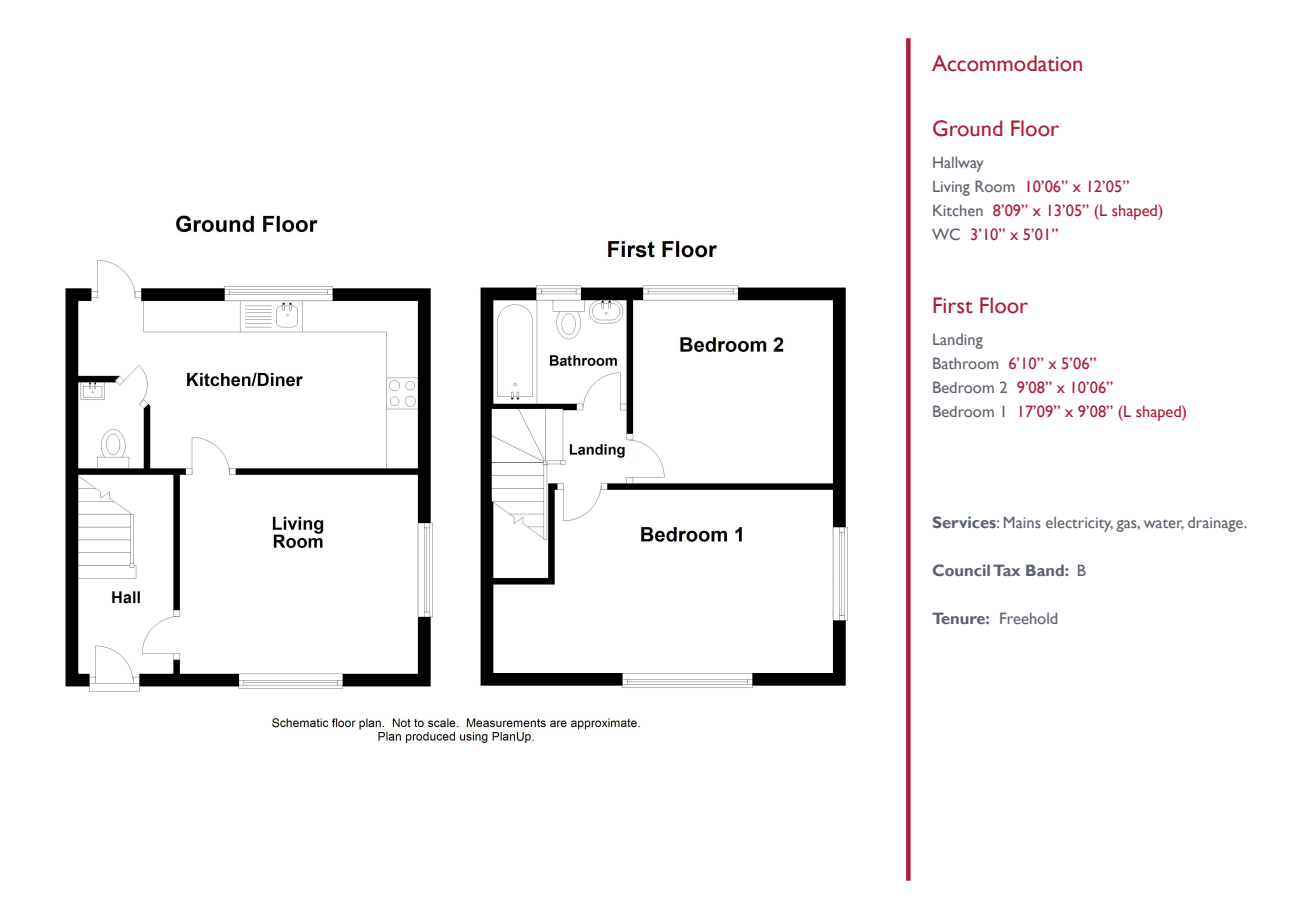
<style>
.page{position:relative;width:1289px;height:919px;background:#fff}
.page>*{position:absolute;margin:0;border:0;box-sizing:border-box;transform-origin:0 0}
.t1{font:22.5px "Gill Sans";color:#ac1d39}
.t2{font:16.5px "Gill Sans";color:#ac1d39}
.t3{font:16.5px "Gill Sans";color:#5b626d}
.t4{font:700 16.5px "Gill Sans";color:#5b626d}
.s1{color:#5b626d}
.s2{font-weight:700}
.s3{font-weight:400}
</style>
<div class="page">
<img style="left:65px;top:214px;width:783px;height:529px">
<svg style="left:906px;top:38px;width:4px;height:842px;fill:#ac1d39"></svg>
<p class="t1" style="left:932px;top:50px;width:153px">Accommodation</p>
<p class="t1" style="left:932px;top:115px;width:128px">Ground Floor</p>
<p class="t3" style="left:932px;top:153px;width:53px">Hallway</p>
<p class="t2" style="left:932px;top:177px;width:199px"><span class="s1">Living Room</span> 10’06” x 12’05”</p>
<p class="t2" style="left:932px;top:201px;width:233px"><span class="s1">Kitchen</span> 8’09” x 13’05” (L shaped)</p>
<p class="t2" style="left:932px;top:225px;width:128px"><span class="s1">WC</span> 3’10” x 5’01”</p>
<p class="t1" style="left:932px;top:292px;width:98px">First Floor</p>
<p class="t3" style="left:932px;top:330px;width:52px">Landing</p>
<p class="t2" style="left:932px;top:354px;width:166px"><span class="s1">Bathroom</span> 6’10” x 5’06”</p>
<p class="t2" style="left:932px;top:378px;width:183px"><span class="s1">Bedroom 2</span> 9’08” x 10’06”</p>
<p class="t2" style="left:932px;top:402px;width:257px"><span class="s1">Bedroom 1</span> 17’09” x 9’08” (L shaped)</p>
<p class="t3" style="left:932px;top:512px;width:317px"><span class="s2">Services</span>: Mains electricity, gas, water, drainage.</p>
<p class="t4" style="left:932px;top:560px;width:155px">Council Tax Band: <span class="s3">B</span></p>
<p class="t3" style="left:932px;top:608px;width:128px"><span class="s2">Tenure:</span> Freehold</p>
</div>
